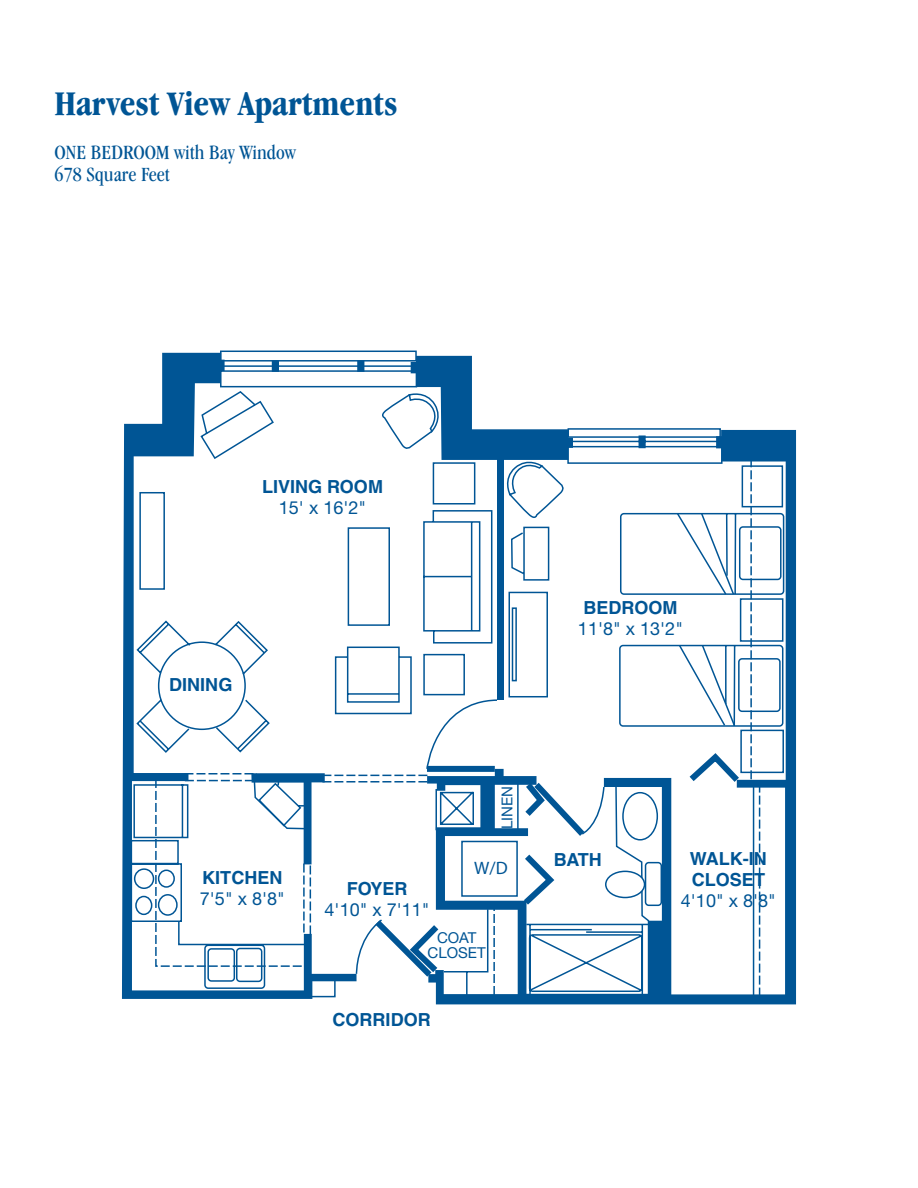
<style>
.page{position:relative;width:918px;height:1188px;background:#fff}
.page>*{position:absolute;margin:0;border:0;box-sizing:border-box;transform-origin:0 0}
.t1{font:700 condensed 36px "Garamond IT Cby BT";color:#005595}
.t2{font:condensed 21px/22.5px "Garamond IT Cby BT";color:#005595}
.t3{font:700 18px/21px "Helvetica";color:#005595}
.t4{font:18px "Helvetica Neue";color:#005595}
.t5{font:18px "Myriad Pro";color:#005595}
.t6{font:15px/15px "Helvetica Neue";color:#005595;text-align:center}
</style>
<div class="page">
<svg style="left:122px;top:423px;width:13px;height:576px;background:#1a669f"></svg>
<div style="left:421px;top:356px;width:51px;height:34px;background:#005595"></div>
<svg style="left:435px;top:430px;width:361px;height:574px;background:#085a98"></svg>
<svg style="left:135px;top:390px;width:650px;height:611px"></svg>
<div style="left:427px;top:766px;width:68px;height:6px;background:#005595"></div>
<svg style="left:425px;top:427px;width:298px;height:343px"></svg>
<svg style="left:571px;top:435px;width:184px;height:568px"></svg>
<svg style="left:759px;top:785px;width:1px;height:212px"></svg>
<svg style="left:310px;top:785px;width:296px;height:213px"></svg>
<svg style="left:355px;top:776px;width:236px;height:222px"></svg>
<svg style="left:325px;top:772px;width:106px;height:196px"></svg>
<svg style="left:130px;top:773px;width:195px;height:217px"></svg>
<svg style="left:133px;top:351px;width:288px;height:566px"></svg>
<div style="left:272px;top:360px;width:7px;height:12px;background:#005595"></div>
<div style="left:357px;top:360px;width:7px;height:12px;background:#005595;border:2px solid #005595"></div>
<h1 class="t1" style="left:55px;top:82px;width:344px">Harvest View Apartments</h1>
<p class="t2" style="left:55px;top:140px;width:243px">ONE BEDROOM with Bay Window<br>678 Square Feet</p>
<p class="t3" style="left:262px;top:475px;width:123px">LIVING ROOM</p>
<p class="t4" style="left:279px;top:496px;width:89px">15' x 16'2"</p>
<p class="t3" style="left:169px;top:674px;width:65px">DINING</p>
<p class="t3" style="left:202px;top:867px;width:82px">KITCHEN</p>
<p class="t4" style="left:200px;top:888px;width:86px">7'5" x 8'8"</p>
<p class="t3" style="left:347px;top:877px;width:62px">FOYER</p>
<p class="t4" style="left:325px;top:898px;width:107px">4'10" x 7'11"</p>
<p class="t6" style="left:499px;top:829px;width:45px;rotate:-90deg">LINEN</p>
<p class="t5" style="left:474px;top:857px;width:35px">W/D</p>
<p class="t6" style="left:428px;top:930px;width:60px">COAT<br>CLOSET</p>
<p class="t3" style="left:332px;top:1009px;width:100px">CORRIDOR</p>
<p class="t3" style="left:584px;top:597px;width:95px">BEDROOM</p>
<p class="t4" style="left:578px;top:618px;width:107px">11'8" x 13'2"</p>
<p class="t3" style="left:554px;top:849px;width:49px">BATH</p>
<p class="t3" style="left:690px;top:848px;width:79px">WALK-IN<br>CLOSET</p>
<p class="t4" style="left:681px;top:890px;width:97px">4'10" x 8'8"</p>
</div>
